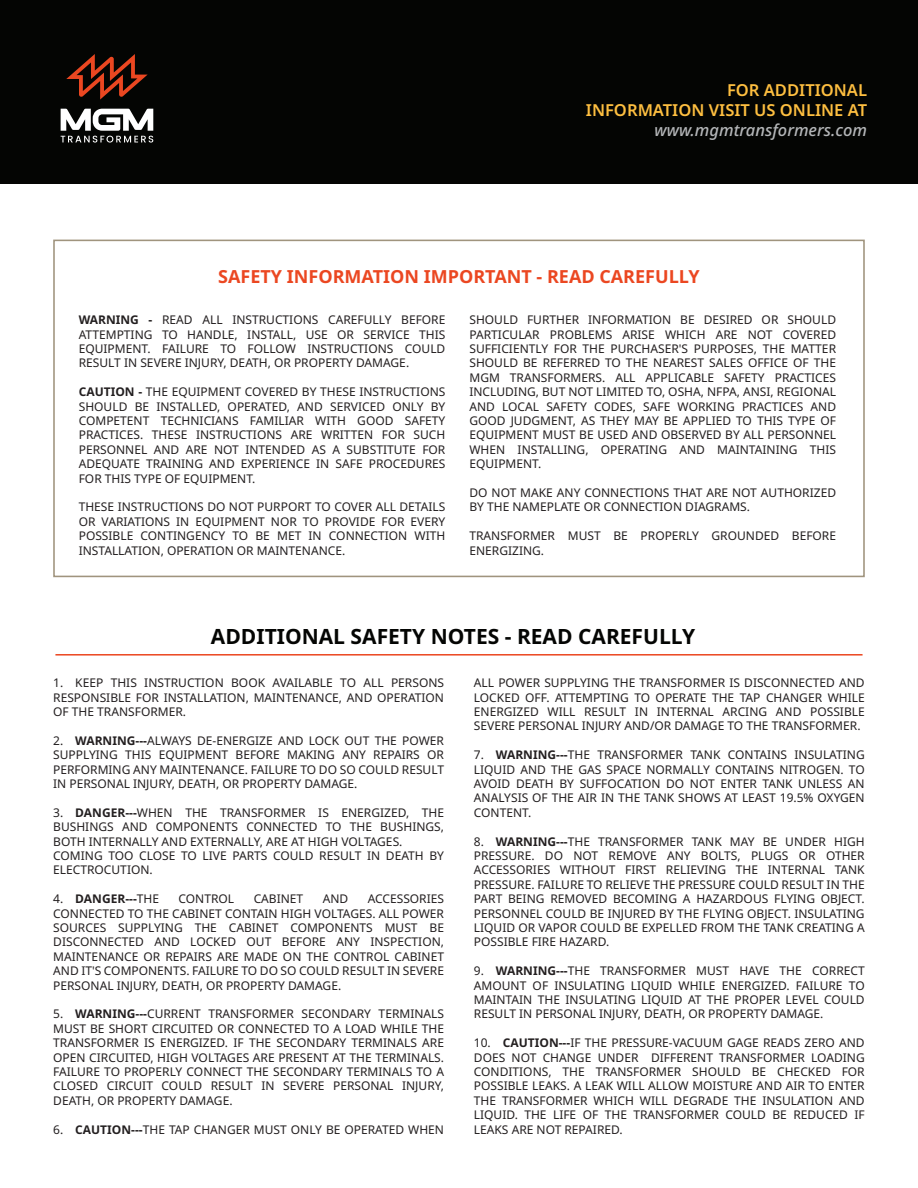
<style>
.page{position:relative;width:918px;height:1188px;background:#fff}
.page>*{position:absolute;margin:0;border:0;box-sizing:border-box;transform-origin:0 0}
.t1{font:700 21px "Noto Sans";color:#040503}
.t2{font:700 18px "Noto Sans";color:#eb4721}
.t3{font:600 16.5px/19.8px "Noto Sans";color:#febf40;text-align:right}
.t4{font:italic 500 16.5px "Noto Sans";color:#b4b6b8}
.t5{font:12px/14.4px "Noto Sans";color:#231f20;text-align:justify}
.t6{font:700 12px "Noto Sans";color:#231f20}
.s1{font-weight:700}
.s2{font-weight:400}
</style>
<div class="page">
<div style="left:0;top:0;width:918px;height:184px;background:#040503"></div>
<svg style="left:66px;top:54px;width:82px;height:46px"></svg>
<svg style="left:61px;top:109px;width:92px;height:34px"></svg>
<div style="left:53px;top:240px;width:812px;height:337px;border:2px solid #a0947e"></div>
<hr style="left:55px;top:654px;width:808px;height:2px;background:#eb4721">
<h3 class="t3" style="left:586px;top:81px;width:283px">FOR ADDITIONAL<br>INFORMATION VISIT US ONLINE AT</h3>
<h3 class="t4" style="left:655px;top:118px;width:214px">www.mgmtransformers.com</h3>
<h2 class="t2" style="left:218px;top:264px;width:483px">SAFETY INFORMATION IMPORTANT - READ CAREFULLY</h2>
<p class="t5" style="left:79px;top:313px;width:368px"><span class="s1">WARNING -</span> READ ALL INSTRUCTIONS CAREFULLY BEFORE ATTEMPTING TO HANDLE, INSTALL, USE OR SERVICE THIS EQUIPMENT. FAILURE TO FOLLOW INSTRUCTIONS COULD RESULT IN SEVERE INJURY, DEATH, OR PROPERTY DAMAGE.</p>
<p class="t5" style="left:79px;top:385px;width:368px"><span class="s1">CAUTION -</span> THE EQUIPMENT COVERED BY THESE INSTRUCTIONS SHOULD BE INSTALLED, OPERATED, AND SERVICED ONLY BY COMPETENT TECHNICIANS FAMILIAR WITH GOOD SAFETY PRACTICES. THESE INSTRUCTIONS ARE WRITTEN FOR SUCH PERSONNEL AND ARE NOT INTENDED AS A SUBSTITUTE FOR ADEQUATE TRAINING AND EXPERIENCE IN SAFE PROCEDURES FOR THIS TYPE OF EQUIPMENT.</p>
<p class="t5" style="left:79px;top:500px;width:368px">THESE INSTRUCTIONS DO NOT PURPORT TO COVER ALL DETAILS OR VARIATIONS IN EQUIPMENT NOR TO PROVIDE FOR EVERY POSSIBLE CONTINGENCY TO BE MET IN CONNECTION WITH INSTALLATION, OPERATION OR MAINTENANCE.</p>
<p class="t5" style="left:469px;top:313px;width:368px">SHOULD FURTHER INFORMATION BE DESIRED OR SHOULD PARTICULAR PROBLEMS ARISE WHICH ARE NOT COVERED SUFFICIENTLY FOR THE PURCHASER'S PURPOSES, THE MATTER SHOULD BE REFERRED TO THE NEAREST SALES OFFICE OF THE MGM TRANSFORMERS. ALL APPLICABLE SAFETY PRACTICES INCLUDING, BUT NOT LIMITED TO, OSHA, NFPA, ANSI, REGIONAL AND LOCAL SAFETY CODES, SAFE WORKING PRACTICES AND GOOD JUDGMENT, AS THEY MAY BE APPLIED TO THIS TYPE OF EQUIPMENT MUST BE USED AND OBSERVED BY ALL PERSONNEL WHEN INSTALLING, OPERATING AND MAINTAINING THIS EQUIPMENT.</p>
<p class="t5" style="left:469px;top:486px;width:368px">DO NOT MAKE ANY CONNECTIONS THAT ARE NOT AUTHORIZED<br>BY THE NAMEPLATE OR CONNECTION DIAGRAMS.</p>
<p class="t5" style="left:469px;top:529px;width:368px">TRANSFORMER MUST BE PROPERLY GROUNDED BEFORE<br>ENERGIZING.</p>
<h1 class="t1" style="left:211px;top:621px;width:486px">ADDITIONAL SAFETY NOTES - READ CAREFULLY</h1>
<p class="t5" style="left:53px;top:676px;width:392px">1. KEEP THIS INSTRUCTION BOOK AVAILABLE TO ALL PERSONS RESPONSIBLE FOR INSTALLATION, MAINTENANCE, AND OPERATION OF THE TRANSFORMER.</p>
<p class="t5" style="left:53px;top:734px;width:392px">2. <span class="s1">WARNING---</span>ALWAYS DE-ENERGIZE AND LOCK OUT THE POWER SUPPLYING THIS EQUIPMENT BEFORE MAKING ANY REPAIRS OR PERFORMING ANY MAINTENANCE. FAILURE TO DO SO COULD RESULT IN PERSONAL INJURY, DEATH, OR PROPERTY DAMAGE.</p>
<p class="t5" style="left:53px;top:806px;width:392px;text-align:left">3. <span class="s1">DANGER---</span>WHEN THE TRANSFORMER IS ENERGIZED, THE BUSHINGS AND COMPONENTS CONNECTED TO THE BUSHINGS, BOTH INTERNALLY AND EXTERNALLY, ARE AT HIGH VOLTAGES.<br>COMING TOO CLOSE TO LIVE PARTS COULD RESULT IN DEATH BY ELECTROCUTION.</p>
<p class="t6" style="left:53px;top:890px;width:107px"><span class="s2">4.</span> DANGER---<span class="s2">THE</span></p>
<p class="t5" style="left:179px;top:892px;width:57px">CONTROL</p>
<p class="t5" style="left:254px;top:892px;width:51px">CABINET</p>
<p class="t5" style="left:323px;top:892px;width:27px">AND</p>
<p class="t5" style="left:53px;top:892px;width:392px;text-indent:314px">ACCESSORIES CONNECTED TO THE CABINET CONTAIN HIGH VOLTAGES. ALL POWER SOURCES SUPPLYING THE CABINET COMPONENTS MUST BE DISCONNECTED AND LOCKED OUT BEFORE ANY INSPECTION, MAINTENANCE OR REPAIRS ARE MADE ON THE CONTROL CABINET AND IT'S COMPONENTS. FAILURE TO DO SO COULD RESULT IN SEVERE PERSONAL INJURY, DEATH, OR PROPERTY DAMAGE.</p>
<p class="t5" style="left:53px;top:1007px;width:392px">5. <span class="s1">WARNING---</span>CURRENT TRANSFORMER SECONDARY TERMINALS MUST BE SHORT CIRCUITED OR CONNECTED TO A LOAD WHILE THE TRANSFORMER IS ENERGIZED. IF THE SECONDARY TERMINALS ARE OPEN CIRCUITED, HIGH VOLTAGES ARE PRESENT AT THE TERMINALS.<br>FAILURE TO PROPERLY CONNECT THE SECONDARY TERMINALS TO A CLOSED CIRCUIT COULD RESULT IN SEVERE PERSONAL INJURY, DEATH, OR PROPERTY DAMAGE.</p>
<p class="t5" style="left:53px;top:1122px;width:392px">6. <span class="s1">CAUTION---</span>THE TAP CHANGER MUST ONLY BE OPERATED WHEN</p>
<p class="t5" style="left:474px;top:676px;width:392px">ALL POWER SUPPLYING THE TRANSFORMER IS DISCONNECTED AND LOCKED OFF. ATTEMPTING TO OPERATE THE TAP CHANGER WHILE ENERGIZED WILL RESULT IN INTERNAL ARCING AND POSSIBLE SEVERE PERSONAL INJURY AND/OR DAMAGE TO THE TRANSFORMER.</p>
<p class="t5" style="left:474px;top:748px;width:392px">7. <span class="s1">WARNING---</span>THE TRANSFORMER TANK CONTAINS INSULATING LIQUID AND THE GAS SPACE NORMALLY CONTAINS NITROGEN. TO AVOID DEATH BY SUFFOCATION DO NOT ENTER TANK UNLESS AN ANALYSIS OF THE AIR IN THE TANK SHOWS AT LEAST 19.5% OXYGEN CONTENT.</p>
<p class="t5" style="left:474px;top:834px;width:392px">8. <span class="s1">WARNING---</span>THE TRANSFORMER TANK MAY BE UNDER HIGH PRESSURE. DO NOT REMOVE ANY BOLTS, PLUGS OR OTHER ACCESSORIES WITHOUT FIRST RELIEVING THE INTERNAL TANK PRESSURE. FAILURE TO RELIEVE THE PRESSURE COULD RESULT IN THE PART BEING REMOVED BECOMING A HAZARDOUS FLYING OBJECT.<br>PERSONNEL COULD BE INJURED BY THE FLYING OBJECT. INSULATING LIQUID OR VAPOR COULD BE EXPELLED FROM THE TANK CREATING A POSSIBLE FIRE HAZARD.</p>
<p class="t5" style="left:474px;top:964px;width:392px">9. <span class="s1">WARNING---</span>THE TRANSFORMER MUST HAVE THE CORRECT AMOUNT OF INSULATING LIQUID WHILE ENERGIZED. FAILURE TO MAINTAIN THE INSULATING LIQUID AT THE PROPER LEVEL COULD RESULT IN PERSONAL INJURY, DEATH, OR PROPERTY DAMAGE.</p>
<p class="t5" style="left:474px;top:1036px;width:392px">10. <span class="s1">CAUTION---</span>IF THE PRESSURE-VACUUM GAGE READS ZERO AND DOES NOT CHANGE UNDER DIFFERENT TRANSFORMER LOADING CONDITIONS, THE TRANSFORMER SHOULD BE CHECKED FOR POSSIBLE LEAKS. A LEAK WILL ALLOW MOISTURE AND AIR TO ENTER THE TRANSFORMER WHICH WILL DEGRADE THE INSULATION AND LIQUID. THE LIFE OF THE TRANSFORMER COULD BE REDUCED IF LEAKS ARE NOT REPAIRED.</p>
</div>
